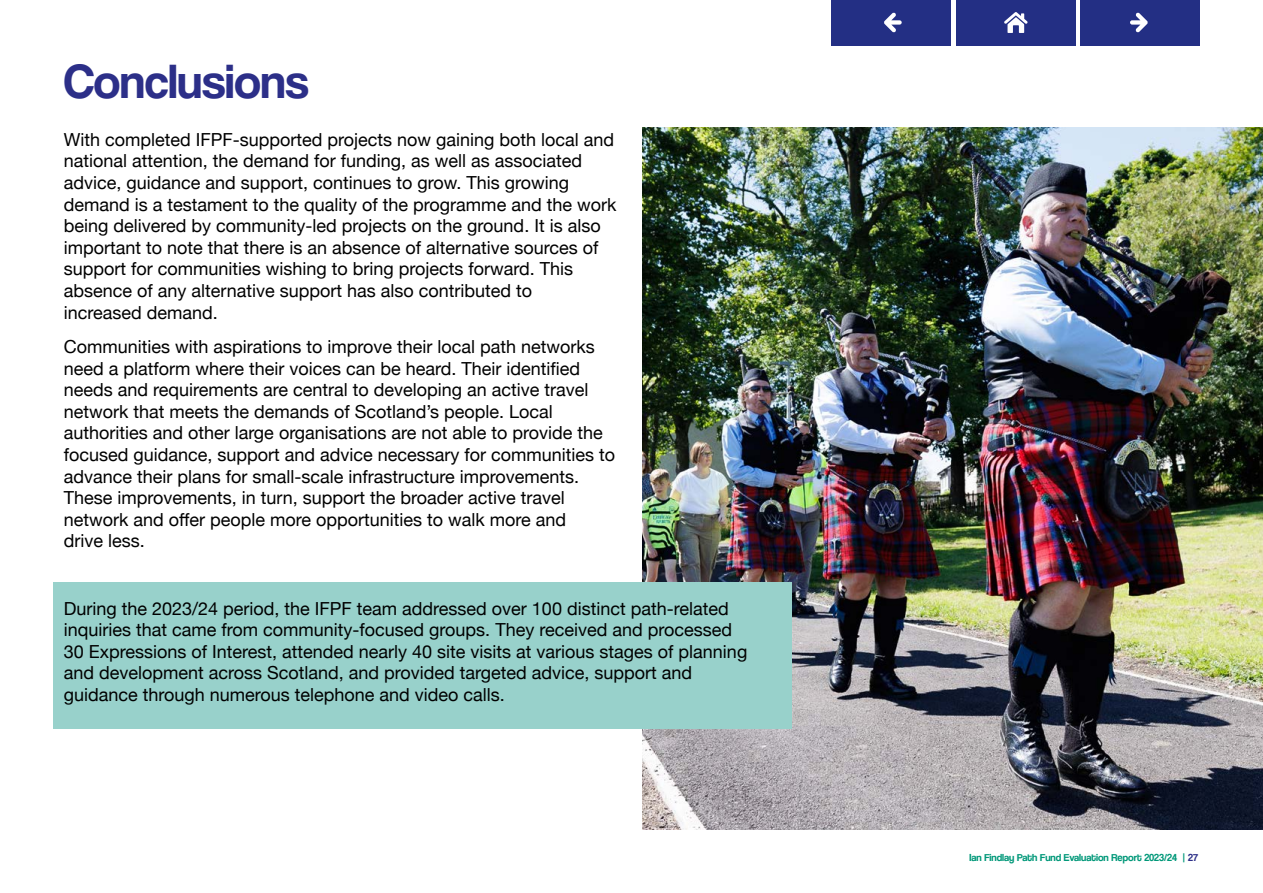
<style>
.page{position:relative;width:1263px;height:893px;background:#fff}
.page>*{position:absolute;margin:0;border:0;box-sizing:border-box;transform-origin:0 0}
.t1{font:49.5px "Coolvetica Rg";color:#2c2f88}
.t2{font:18px/21.6px "Helvetica Neue";color:#000}
.t3{font:10.5px "Coolvetica Rg";color:#009879}
.s1{color:#2c2f88}
</style>
<div class="page">
<div style="left:956px;top:0;width:120px;height:45px;background:#232f84"></div>
<div style="left:1080px;top:0;width:120px;height:45px;background:#232f84"></div>
<div style="left:831px;top:0;width:120px;height:45px;background:#232f84"></div>
<svg style="left:1004px;top:12px;width:24px;height:21px"></svg>
<svg style="left:1130px;top:13px;width:18px;height:19px"></svg>
<svg style="left:884px;top:13px;width:18px;height:19px"></svg>
<img style="left:642px;top:128px;width:621px;height:701px">
<div style="left:53px;top:583px;width:739px;height:146px;background:#98d1cb"></div>
<h1 class="t1" style="left:64px;top:53px;width:246px">Conclusions</h1>
<p class="t2" style="left:64px;top:130px;width:554px">With completed IFPF-supported projects now gaining both local and national attention, the demand for funding, as well as associated advice, guidance and support, continues to grow. This growing demand is a testament to the quality of the programme and the work being delivered by community-led projects on the ground. It is also important to note that there is an absence of alternative sources of support for communities wishing to bring projects forward. This absence of any alternative support has also contributed to<br>increased demand.</p>
<p class="t2" style="left:64px;top:337px;width:553px">Communities with aspirations to improve their local path networks need a platform where their voices can be heard. Their identified needs and requirements are central to developing an active travel network that meets the demands of Scotland’s people. Local authorities and other large organisations are not able to provide the focused guidance, support and advice necessary for communities to advance their plans for small-scale infrastructure improvements.<br>These improvements, in turn, support the broader active travel network and offer people more opportunities to walk more and<br>drive less.</p>
<p class="t2" style="left:64px;top:598px;width:685px">During the 2023/24 period, the IFPF team addressed over 100 distinct path-related inquiries that came from community-focused groups. They received and processed 30 Expressions of Interest, attended nearly 40 site visits at various stages of planning and development across Scotland, and provided targeted advice, support and guidance through numerous telephone and video calls.</p>
<p class="t3" style="left:969px;top:851px;width:230px">Ian Findlay Path Fund Evaluation Report 2023/24 | <span class="s1">27</span></p>
</div>
